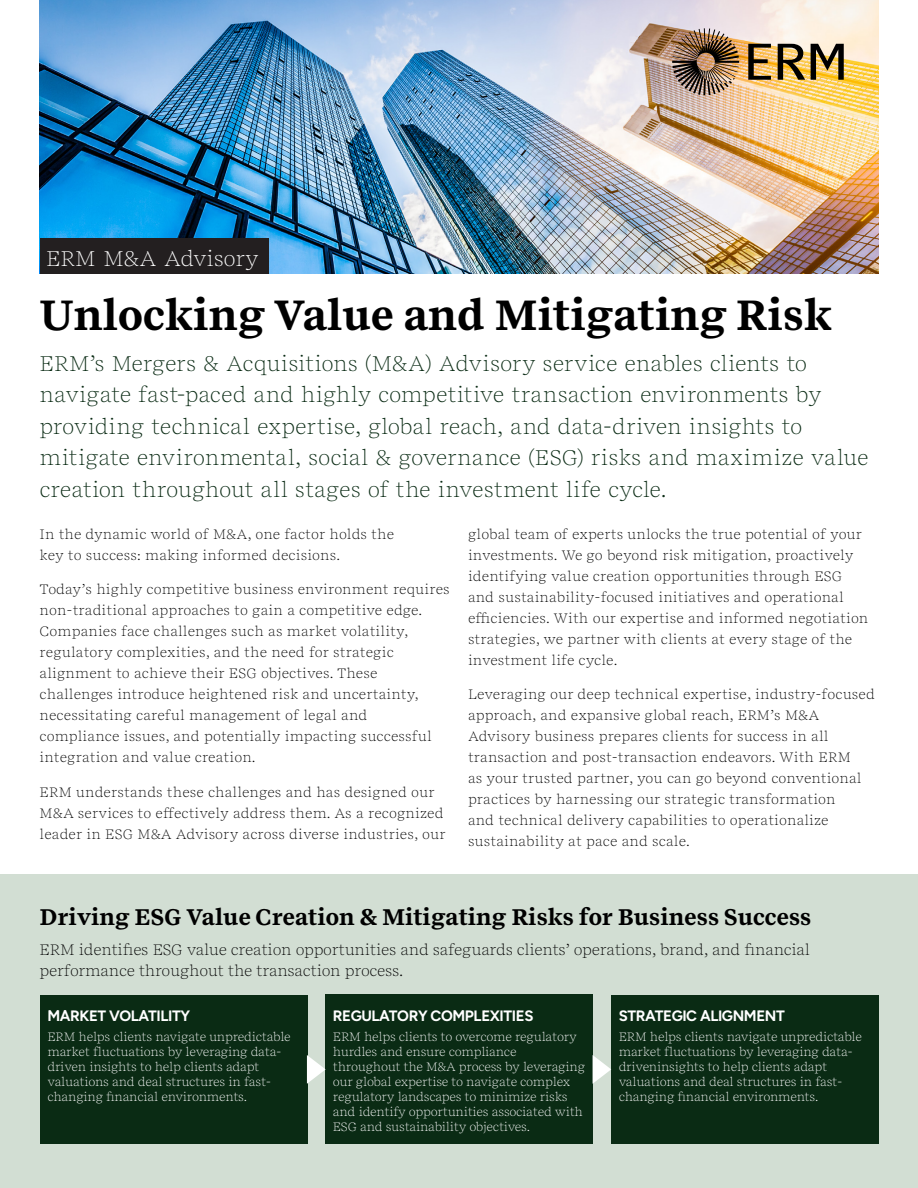
<style>
.page{position:relative;width:918px;height:1188px;background:#fff}
.page>*{position:absolute;margin:0;border:0;box-sizing:border-box;transform-origin:0 0}
.body_text{font:42px "Spezia Serif Bold C";letter-spacing:-.025em;color:#000}
.body_text-2{font:22.5px "Spezia Serif Bold C";letter-spacing:-.025em;color:#000}
.headings_style{font:21px/31.5px "Spezia Serif Book C";letter-spacing:-.015em;color:#0a2b14}
.t1{font:21px "Spezia Serif Book C";letter-spacing:-.02em;color:#fff}
.body_text-3{font:15px/21px "Spezia Serif Book C";letter-spacing:-.025em;color:#000}
.body_text-4{font:700 15px "Figtree";letter-spacing:-.025em;color:#fff}
.body_text-5{font:13.5px/21px "Spezia Serif Book C";color:#000}
.Text{font:13.5px/21px "Spezia Serif Book C";color:#000}
.body_text-6{font:12px/15px "Spezia Serif Book C";letter-spacing:-.03em;color:#fff}
</style>
<div class="page">
<div style="left:0;top:874px;width:918px;height:314px;background:#d2ded3"></div>
<img style="left:40px;top:0;width:838px;height:274px">
<svg style="left:748px;top:44px;width:23px;height:36px"></svg>
<svg style="left:811px;top:44px;width:33px;height:36px"></svg>
<svg style="left:778px;top:44px;width:27px;height:36px"></svg>
<img style="left:672px;top:28px;width:67px;height:67px">
<div style="left:40px;top:238px;width:228px;height:36px;background:#231f20"></div>
<div style="left:40px;top:995px;width:267px;height:149px;background:#0a2b14"></div>
<div style="left:325px;top:995px;width:268px;height:149px;background:#0a2b14"></div>
<div style="left:611px;top:995px;width:267px;height:149px;background:#0a2b14"></div>
<svg style="left:593px;top:1055px;width:18px;height:28px"></svg>
<svg style="left:307px;top:1055px;width:19px;height:29px"></svg>
<p class="t1" style="left:46px;top:244px;width:214px">ERM M&amp;A Advisory</p>
<p class="body_text" style="left:40px;top:284px;width:795px">Unlocking Value and Mitigating Risk</p>
<p class="headings_style" style="left:40px;top:347px;width:831px">ERM’s Mergers &amp; Acquisitions (M&amp;A) Advisory service enables clients to navigate fast-paced and highly competitive transaction environments by providing technical expertise, global reach, and data-driven insights to mitigate environmental, social &amp; governance (ESG) risks and maximize value creation throughout all stages of the investment life cycle.</p>
<p class="body_text-5" style="left:40px;top:523px;width:356px">In the dynamic world of M&amp;A, one factor holds the key to success: making informed decisions.</p>
<p class="body_text-5" style="left:40px;top:579px;width:412px">Today’s highly competitive business environment requires non-traditional approaches to gain a competitive edge.<br>Companies face challenges such as market volatility, regulatory complexities, and the need for strategic alignment to achieve their ESG objectives. These challenges introduce heightened risk and uncertainty, necessitating careful management of legal and compliance issues, and potentially impacting successful integration and value creation.</p>
<p class="body_text-5" style="left:40px;top:781px;width:408px">ERM understands these challenges and has designed our<br>M&amp;A services to effectively address them. As a recognized leader in ESG M&amp;A Advisory across diverse industries, our</p>
<p class="body_text-5" style="left:468px;top:523px;width:402px">global team of experts unlocks the true potential of your investments. We go beyond risk mitigation, proactively identifying value creation opportunities through ESG and sustainability-focused initiatives and operational efficiencies. With our expertise and informed negotiation strategies, we partner with clients at every stage of the investment life cycle.</p>
<p class="Text" style="left:468px;top:684px;width:409px">Leveraging our deep technical expertise, industry-focused approach, and expansive global reach, ERM’s M&amp;A Advisory business prepares clients for success in all transaction and post-transaction endeavors. With ERM<br>as your trusted partner, you can go beyond conventional practices by harnessing our strategic transformation<br>and technical delivery capabilities to operationalize sustainability at pace and scale.</p>
<p class="body_text-2" style="left:40px;top:900px;width:774px">Driving ESG Value Creation &amp; Mitigating Risks for Business Success</p>
<p class="body_text-3" style="left:40px;top:938px;width:772px">ERM identifies ESG value creation opportunities and safeguards clients’ operations, brand, and financial performance throughout the transaction process.</p>
<p class="body_text-4" style="left:47px;top:1007px;width:144px">MARKET VOLATILITY</p>
<p class="body_text-6" style="left:47px;top:1028px;width:245px">ERM helps clients navigate unpredictable market fluctuations by leveraging data&shy;driven insights to help clients adapt valuations and deal structures in fast&shy;changing financial environments.</p>
<p class="body_text-4" style="left:333px;top:1007px;width:202px">REGULATORY COMPLEXITIES</p>
<p class="body_text-6" style="left:333px;top:1028px;width:254px">ERM helps clients to overcome regulatory hurdles and ensure compliance throughout the M&amp;A process by leveraging our global expertise to navigate complex regulatory landscapes to minimize risks and identify opportunities associated with ESG and sustainability objectives.</p>
<p class="body_text-4" style="left:619px;top:1007px;width:168px">STRATEGIC ALIGNMENT</p>
<p class="body_text-6" style="left:619px;top:1028px;width:245px">ERM helps clients navigate unpredictable market fluctuations by leveraging data&shy;driveninsights to help clients adapt valuations and deal structures in fast&shy;changing financial environments.</p>
</div>
